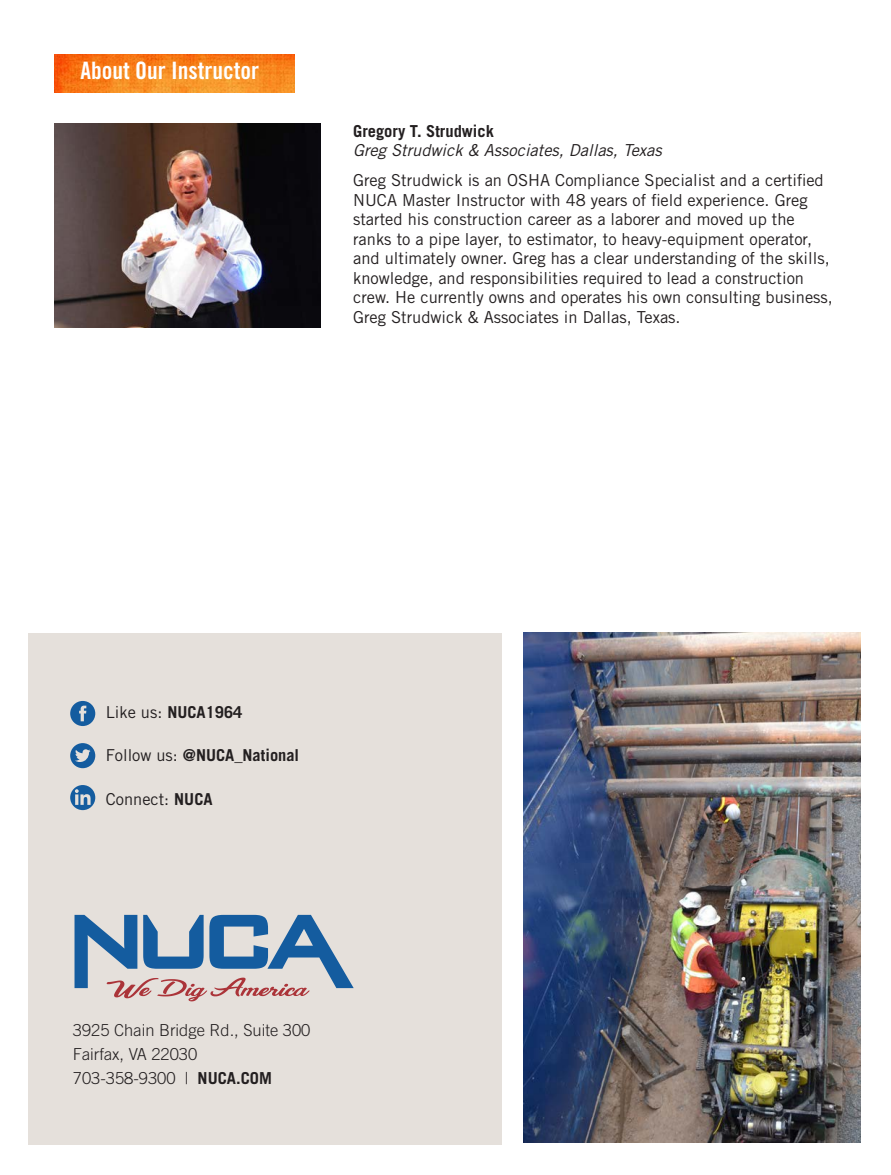
<style>
.page{position:relative;width:891px;height:1175px;background:#fff}
.page>*{position:absolute;margin:0;border:0;box-sizing:border-box;transform-origin:0 0}
.t1{font:24px "Trade Gothic Bold Cond Twenty";color:#fff}
.t2{font:16.5px/19.5px "Trade Gothic";color:#231f20}
.t3{font:300 16.5px/24px "Trade Gothic";color:#231f20}
.t4{font:italic 16.5px/19.5px "Trade Gothic";color:#231f20}
.t5{font:700 16.35px "Trade Gothic";color:#231f20}
.t6{font:16.35px "Trade Gothic";color:#231f20}
.s1{font-weight:700;font-style:normal}
.s2{font-weight:400}
.s3{font-weight:700}
</style>
<div class="page">
<img style="left:54px;top:54px;width:241px;height:39px">
<img style="left:54px;top:123px;width:267px;height:204px">
<div style="left:28px;top:633px;width:473px;height:511px;background:#e5e0db"></div>
<svg style="left:70px;top:701px;width:25px;height:25px"></svg>
<svg style="left:70px;top:743px;width:25px;height:25px"></svg>
<svg style="left:70px;top:785px;width:25px;height:25px"></svg>
<svg style="left:75px;top:914px;width:279px;height:87px"></svg>
<img style="left:524px;top:633px;width:337px;height:509px">
<p class="t1" style="left:80px;top:56px;width:180px">About Our Instructor</p>
<p class="t4" style="left:353px;top:121px;width:310px"><span class="s1">Gregory T. Strudwick<br></span>Greg Strudwick &amp; Associates, Dallas, Texas</p>
<p class="t2" style="left:353px;top:170px;width:481px">Greg Strudwick is an OSHA Compliance Specialist and a certified NUCA Master Instructor with 48 years of field experience. Greg started his construction career as a laborer and moved up the ranks to a pipe layer, to estimator, to heavy-equipment operator, and ultimately owner. Greg has a clear understanding of the skills, knowledge, and responsibilities required to lead a construction crew. He currently owns and operates his own consulting business, Greg Strudwick &amp; Associates in Dallas, Texas.</p>
<p class="t5" style="left:106px;top:702px;width:138px"><span class="s2">Like us:</span> NUCA1964</p>
<p class="t5" style="left:106px;top:745px;width:195px"><span class="s2">Follow us:</span> @NUCA_National</p>
<p class="t6" style="left:106px;top:789px;width:108px">Connect: <span class="s3">NUCA</span></p>
<p class="t3" style="left:73px;top:1018px;width:239px">3925 Chain Bridge Rd., Suite 300<br>Fairfax, VA 22030<br>703-358-9300 | <span class="s3">NUCA.COM</span></p>
</div>
